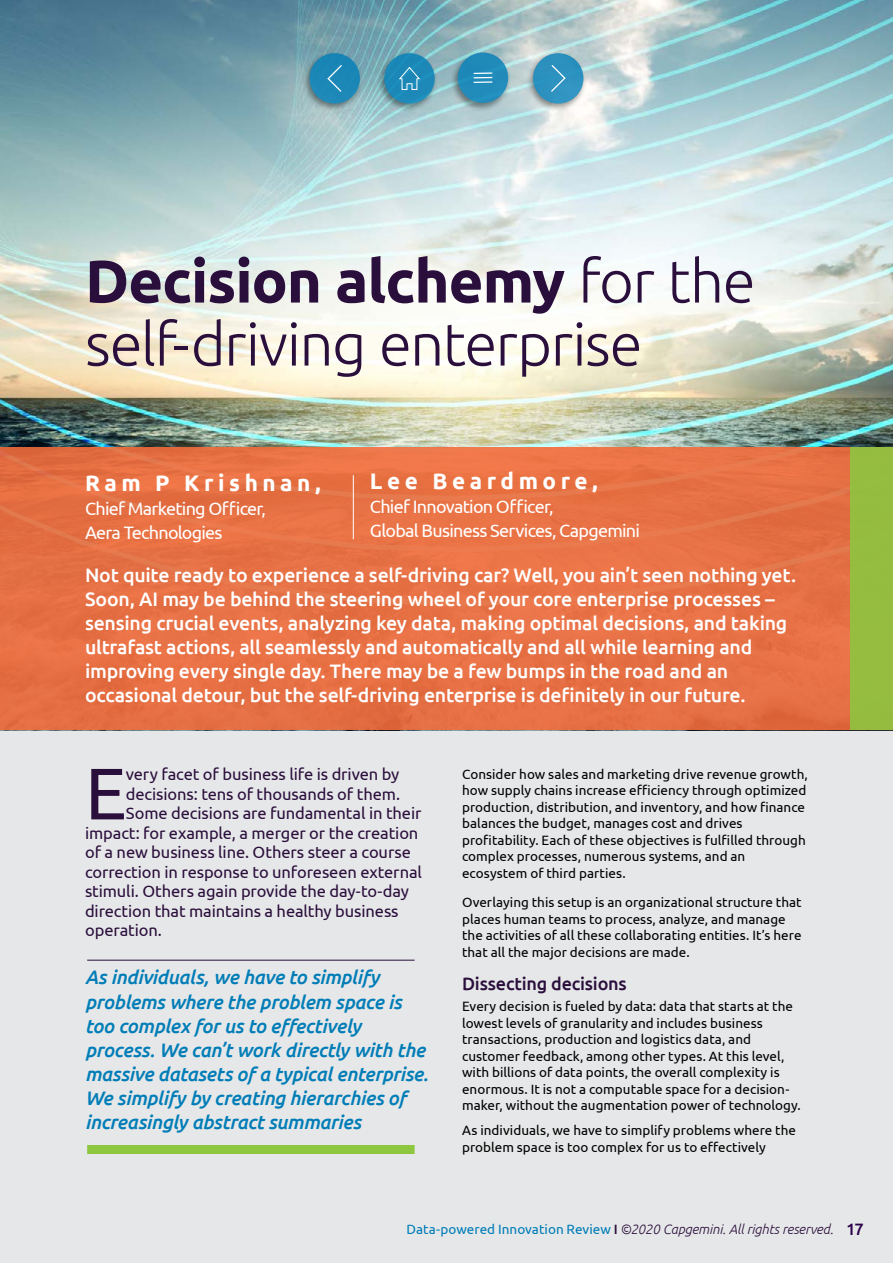
<style>
.page{position:relative;width:893px;height:1263px;background:#e6e7e8}
.page>*{position:absolute;margin:0;border:0;box-sizing:border-box;transform-origin:0 0}
.t1{font:72.75px "Ubuntu";color:#2a0e3c}
.t2{font:300 60px/63px "Ubuntu";letter-spacing:-.025em;color:#2a0e3c}
.t3{font:700 22.5px "Ubuntu";letter-spacing:.2em;color:#fff}
.t4{font:500 19.5px/24px "Ubuntu";letter-spacing:-.015em;color:#fff}
.t5{font:italic 500 19.5px/24px "Ubuntu";letter-spacing:-.015em;color:#007db7}
.t6{font:18px/24px "Ubuntu";letter-spacing:-.04em;color:#fff}
.t7{font:500 18px "Ubuntu";letter-spacing:-.01em;color:#2a0e3c}
.t8{font:16.5px "Ubuntu";letter-spacing:-.005em;color:#2a0e3c}
.t9{font:13.5px/16.5px "Ubuntu";letter-spacing:.005em;color:#000}
.t10{font:italic 300 13.5px "Ubuntu";letter-spacing:-.01em;color:#2a0e3c}
.s1{font-weight:700}
.s2{font-weight:400;font-style:normal;color:#007db7}
.s3{font-weight:500;font-style:normal}
.s4{font-weight:500;font-style:normal;font-size:16.5px;color:#2c004b}
</style>
<div class="page">
<img style="left:0;top:0;width:893px;height:447px">
<div style="left:0;top:447px;width:893px;height:283px;background:#e77145"></div>
<hr style="left:353px;top:475px;width:1px;height:64px;background:#fff">
<hr style="left:87px;top:960px;width:328px;height:1px;background:#2a0e3c">
<div style="left:87px;top:1145px;width:328px;height:9px;background:#8dc63f"></div>
<div style="left:850px;top:447px;width:43px;height:283px;background:#95bd3f"></div>
<div style="left:450px;top:50px;width:61px;height:62px;background:#000;opacity:.51"></div>
<div style="left:458px;top:52px;width:50px;height:51px;background:#218bba;border-radius:50%"></div>
<svg style="left:474px;top:72px;width:18px;height:11px"></svg>
<div style="left:376px;top:51px;width:62px;height:61px;background:#000;opacity:.51"></div>
<div style="left:384px;top:53px;width:51px;height:51px;background:#1c88b8;border-radius:50%"></div>
<svg style="left:399px;top:66px;width:21px;height:24px"></svg>
<div style="left:525px;top:51px;width:62px;height:61px;background:#000;opacity:.51"></div>
<div style="left:533px;top:53px;width:50px;height:51px;background:#2c91bf;border-radius:50%"></div>
<svg style="left:551px;top:65px;width:14px;height:27px"></svg>
<div style="left:302px;top:51px;width:61px;height:61px;background:#000;opacity:.51"></div>
<div style="left:309px;top:53px;width:51px;height:51px;background:#1c87b7;border-radius:50%"></div>
<svg style="left:328px;top:65px;width:14px;height:27px"></svg>
<h2 class="t2" style="left:85px;top:248px;width:672px"><span class="s1">Decision alchemy</span> for the self-driving enterprise</h2>
<h3 class="t3" style="left:85px;top:469px;width:237px">Ram P Krishnan,</h3>
<h3 class="t6" style="left:85px;top:496px;width:183px">Chief Marketing Officer,<br>Aera Technologies</h3>
<h3 class="t3" style="left:370px;top:468px;width:229px">Lee Beardmore,</h3>
<h3 class="t6" style="left:370px;top:494px;width:272px">Chief Innovation Officer,<br>Global Business Services, Capgemini</h3>
<p class="t4" style="left:85px;top:562px;width:713px">Not quite ready to experience a self-driving car? Well, you ain’t seen nothing yet.<br>Soon, AI may be behind the steering wheel of your core enterprise processes – sensing crucial events, analyzing key data, making optimal decisions, and taking ultrafast actions, all seamlessly and automatically and all while learning and improving every single day. There may be a few bumps in the road and an occasional detour, but the self-driving enterprise is definitely in our future.</p>
<h1 class="t1" style="left:85px;top:749px;width:43px">E</h1>
<p class="t8" style="left:126px;top:764px;width:275px">very facet of business life is driven by</p>
<p class="t8" style="left:126px;top:784px;width:276px">decisions: tens of thousands of them.</p>
<p class="t8" style="left:126px;top:803px;width:297px">Some decisions are fundamental in their</p>
<p class="t8" style="left:85px;top:823px;width:335px">impact: for example, a merger or the creation</p>
<p class="t8" style="left:85px;top:842px;width:327px">of a new business line. Others steer a course</p>
<p class="t8" style="left:85px;top:862px;width:338px">correction in response to unforeseen external</p>
<p class="t8" style="left:85px;top:881px;width:325px">stimuli. Others again provide the day-to-day</p>
<p class="t8" style="left:85px;top:901px;width:315px">direction that maintains a healthy business</p>
<p class="t8" style="left:85px;top:920px;width:78px">operation.</p>
<p class="t5" style="left:85px;top:965px;width:345px">As individuals, we have to simplify problems where the problem space is too complex for us to effectively process. We can’t work directly with the massive datasets of a typical enterprise.<br>We simplify by creating hierarchies of increasingly abstract summaries</p>
<p class="t9" style="left:462px;top:765px;width:347px">Consider how sales and marketing drive revenue growth, how supply chains increase efficiency through optimized production, distribution, and inventory, and how finance balances the budget, manages cost and drives profitability. Each of these objectives is fulfilled through complex processes, numerous systems, and an ecosystem of third parties.</p>
<p class="t9" style="left:462px;top:894px;width:341px">Overlaying this setup is an organizational structure that places human teams to process, analyze, and manage the activities of all these collaborating entities. It’s here that all the major decisions are made.</p>
<h3 class="t7" style="left:462px;top:973px;width:166px">Dissecting decisions</h3>
<p class="t9" style="left:462px;top:998px;width:340px">Every decision is fueled by data: data that starts at the lowest levels of granularity and includes business transactions, production and logistics data, and customer feedback, among other types. At this level, with billions of data points, the overall complexity is enormous. It is not a computable space for a decision&shy;maker, without the augmentation power of technology.</p>
<p class="t9" style="left:462px;top:1122px;width:335px">As individuals, we have to simplify problems where the problem space is too complex for us to effectively</p>
<p class="t10" style="left:407px;top:1221px;width:459px"><span class="s2">Data-powered Innovation Review</span> <span class="s3">I</span> ©2020 Capgemini. All rights reserved. <span class="s4">17</span></p>
</div>
